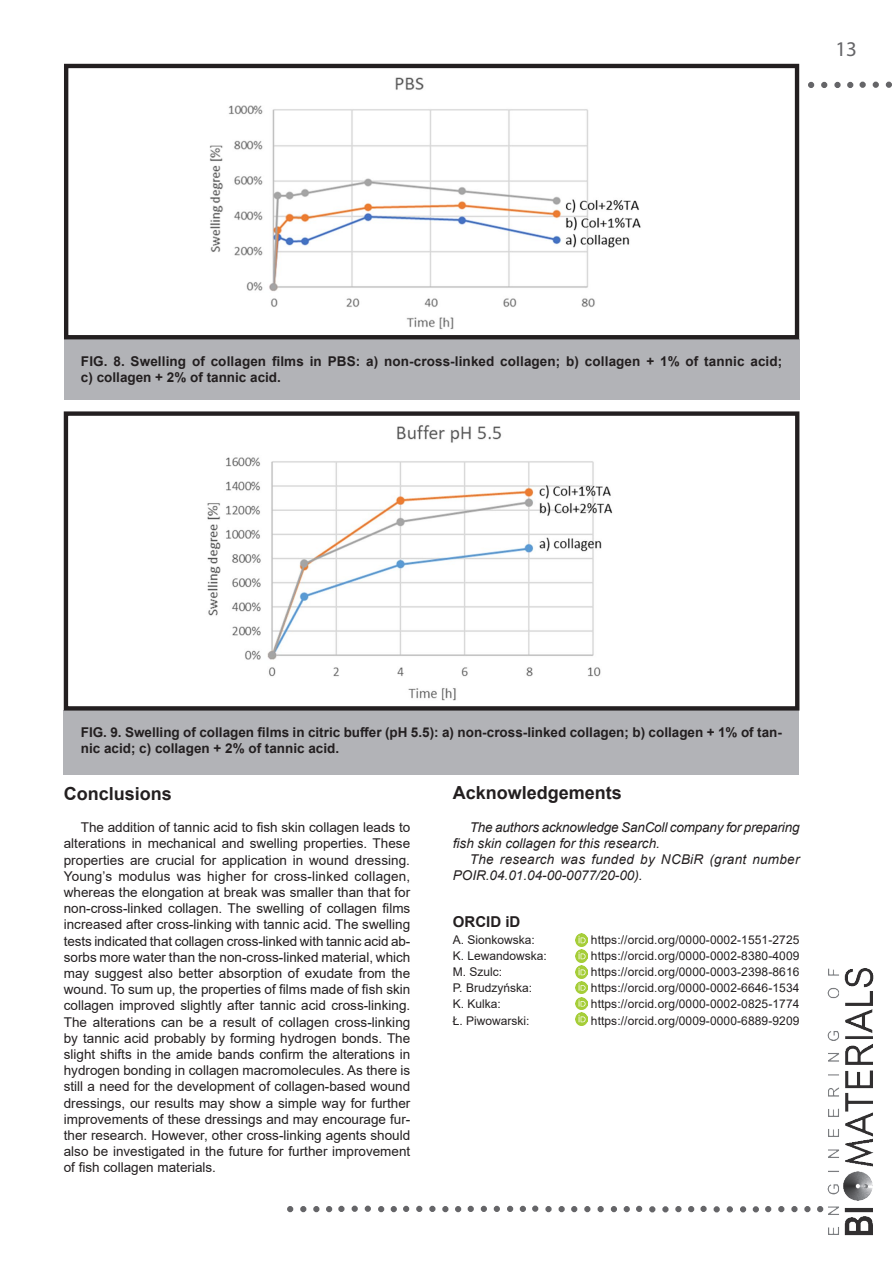
<style>
.page{position:relative;width:893px;height:1263px;background:#fff}
.page>*{position:absolute;margin:0;border:0;box-sizing:border-box;transform-origin:0 0}
.t1{font:21px "Myriad Pro";color:#656568}
.t2{font:700 18px "Arial";color:#231f20}
.t3{font:700 15px "Arial";color:#231f20}
.t4{font:13.5px/16.2px "Arial";color:#231f20;text-align:justify}
.t5{font:700 13.5px/15.8px "Arial";color:#231f20}
.t6{font:italic 13.5px/16.2px "Arial";color:#231f20}
.t7{font:italic 13.5px/16.2px "Arial";letter-spacing:.02em;color:#231f20}
.t8{font:12px "Arial";letter-spacing:.01em;color:#231f20}
</style>
<div class="page">
<svg style="left:873px;top:82px;width:6px;height:6px"></svg>
<svg style="left:886px;top:82px;width:6px;height:6px"></svg>
<div style="left:859px;top:82px;width:7px;height:6px;border:2px solid #656568;border-radius:50%"></div>
<svg style="left:847px;top:82px;width:6px;height:6px"></svg>
<div style="left:834px;top:82px;width:7px;height:6px;border:2px solid #656568;border-radius:50%"></div>
<svg style="left:808px;top:82px;width:6px;height:6px"></svg>
<svg style="left:821px;top:82px;width:6px;height:6px"></svg>
<div style="left:545px;top:1206px;width:7px;height:6px;border:2px solid #656568;border-radius:50%"></div>
<div style="left:558px;top:1206px;width:7px;height:6px;border:2px solid #656568;border-radius:50%"></div>
<div style="left:532px;top:1205px;width:6px;height:7px;border:2px solid #656568;border-radius:50%"></div>
<svg style="left:520px;top:1206px;width:6px;height:6px"></svg>
<svg style="left:507px;top:1206px;width:6px;height:6px"></svg>
<svg style="left:481px;top:1206px;width:6px;height:6px"></svg>
<svg style="left:494px;top:1206px;width:6px;height:6px"></svg>
<svg style="left:468px;top:1206px;width:6px;height:6px"></svg>
<svg style="left:455px;top:1206px;width:6px;height:6px"></svg>
<svg style="left:442px;top:1206px;width:6px;height:6px"></svg>
<svg style="left:416px;top:1206px;width:6px;height:6px"></svg>
<svg style="left:429px;top:1206px;width:6px;height:6px"></svg>
<svg style="left:403px;top:1206px;width:6px;height:6px"></svg>
<svg style="left:391px;top:1206px;width:6px;height:6px"></svg>
<svg style="left:378px;top:1206px;width:6px;height:6px"></svg>
<div style="left:352px;top:1205px;width:6px;height:7px;border:2px solid #656568;border-radius:50%"></div>
<div style="left:365px;top:1205px;width:6px;height:7px;border:2px solid #656568;border-radius:50%"></div>
<div style="left:338px;top:1206px;width:7px;height:6px;border:2px solid #656568;border-radius:50%"></div>
<svg style="left:326px;top:1206px;width:6px;height:6px"></svg>
<svg style="left:313px;top:1206px;width:6px;height:6px"></svg>
<svg style="left:287px;top:1206px;width:6px;height:6px"></svg>
<svg style="left:300px;top:1206px;width:6px;height:6px"></svg>
<svg style="left:817px;top:1206px;width:6px;height:6px"></svg>
<svg style="left:804px;top:1206px;width:6px;height:6px"></svg>
<svg style="left:778px;top:1206px;width:6px;height:6px"></svg>
<div style="left:791px;top:1206px;width:7px;height:6px;border:2px solid #656568;border-radius:50%"></div>
<svg style="left:765px;top:1206px;width:6px;height:6px"></svg>
<svg style="left:753px;top:1206px;width:6px;height:6px"></svg>
<svg style="left:740px;top:1206px;width:6px;height:6px"></svg>
<svg style="left:714px;top:1206px;width:6px;height:6px"></svg>
<svg style="left:727px;top:1206px;width:6px;height:6px"></svg>
<div style="left:700px;top:1206px;width:7px;height:6px;border:2px solid #656568;border-radius:50%"></div>
<svg style="left:688px;top:1206px;width:6px;height:6px"></svg>
<svg style="left:675px;top:1206px;width:6px;height:6px"></svg>
<svg style="left:649px;top:1206px;width:6px;height:6px"></svg>
<div style="left:662px;top:1206px;width:7px;height:6px;border:2px solid #656568;border-radius:50%"></div>
<svg style="left:636px;top:1206px;width:6px;height:6px"></svg>
<svg style="left:624px;top:1206px;width:6px;height:6px"></svg>
<svg style="left:611px;top:1206px;width:6px;height:6px"></svg>
<svg style="left:584px;top:1206px;width:6px;height:6px"></svg>
<div style="left:597px;top:1206px;width:7px;height:6px;border:2px solid #656568;border-radius:50%"></div>
<svg style="left:571px;top:1206px;width:6px;height:6px"></svg>
<img style="left:827px;top:968px;width:47px;height:268px">
<div style="left:64px;top:339px;width:735px;height:61px;background:#b2b3b7"></div>
<div style="left:64px;top:710px;width:735px;height:64px;background:#b2b3b7"></div>
<img style="left:209px;top:77px;width:432px;height:253px">
<div style="left:64px;top:64px;width:735px;height:275px;border:4px solid #231f20"></div>
<img style="left:207px;top:425px;width:406px;height:276px">
<div style="left:64px;top:411px;width:735px;height:299px;border:4px solid #231f20"></div>
<svg style="left:575px;top:933px;width:13px;height:92px"></svg>
<h1 class="t1" style="left:835px;top:36px;width:23px">13</h1>
<p class="t5" style="left:81px;top:354px;width:703px">FIG. 8. Swelling of collagen films in PBS: a) non-cross-linked collagen; b) collagen + 1% of tannic acid; c) collagen + 2% of tannic acid.</p>
<p class="t5" style="left:81px;top:724px;width:703px">FIG. 9. Swelling of collagen films in citric buffer (pH 5.5): a) non-cross-linked collagen; b) collagen + 1% of tan&shy;nic acid; c) collagen + 2% of tannic acid.</p>
<h2 class="t2" style="left:64px;top:781px;width:110px">Conclusions</h2>
<p class="t4" style="left:64px;top:819px;width:348px;text-indent:17px">The addition of tannic acid to fish skin collagen leads to alterations in mechanical and swelling properties. These properties are crucial for application in wound dressing.<br>Young’s modulus was higher for cross-linked collagen, whereas the elongation at break was smaller than that for non-cross-linked collagen. The swelling of collagen films increased after cross-linking with tannic acid. The swelling tests indicated that collagen cross-linked with tannic acid ab&shy;sorbs more water than the non-cross-linked material, which may suggest also better absorption of exudate from the wound. To sum up, the properties of films made of fish skin collagen improved slightly after tannic acid cross-linking.<br>The alterations can be a result of collagen cross-linking by tannic acid probably by forming hydrogen bonds. The slight shifts in the amide bands confirm the alterations in hydrogen bonding in collagen macromolecules. As there is still a need for the development of collagen-based wound dressings, our results may show a simple way for further improvements of these dressings and may encourage fur&shy;ther research. However, other cross-linking agents should also be investigated in the future for further improvement of fish collagen materials.</p>
<h2 class="t2" style="left:453px;top:780px;width:171px">Acknowledgements</h2>
<p class="t6" style="left:453px;top:819px;width:348px;text-indent:17px">The authors acknowledge SanColl company for preparing fish skin collagen for this research.</p>
<p class="t7" style="left:453px;top:851px;width:348px;text-indent:17px">The research was funded by NCBiR (grant number<br>POIR.04.01.04-00-0077/20-00).</p>
<p class="t3" style="left:453px;top:911px;width:69px">ORCID iD</p>
<p class="t8" style="left:453px;top:931px;width:84px">A. Sionkowska:</p>
<p class="t8" style="left:591px;top:931px;width:210px">https://orcid.org/0000-0002-1551-2725</p>
<p class="t8" style="left:453px;top:947px;width:96px">K. Lewandowska:</p>
<p class="t8" style="left:591px;top:947px;width:210px">https://orcid.org/0000-0002-8380-4009</p>
<p class="t8" style="left:453px;top:963px;width:51px">M. Szulc:</p>
<p class="t8" style="left:591px;top:963px;width:210px">https://orcid.org/0000-0003-2398-8616</p>
<p class="t8" style="left:453px;top:980px;width:81px">P. Brudzyńska:</p>
<p class="t8" style="left:591px;top:980px;width:210px">https://orcid.org/0000-0002-6646-1534</p>
<p class="t8" style="left:453px;top:996px;width:50px">K. Kulka:</p>
<p class="t8" style="left:591px;top:996px;width:210px">https://orcid.org/0000-0002-0825-1774</p>
<p class="t8" style="left:453px;top:1012px;width:78px">Ł. Piwowarski:</p>
<p class="t8" style="left:591px;top:1012px;width:210px">https://orcid.org/0009-0000-6889-9209</p>
</div>
